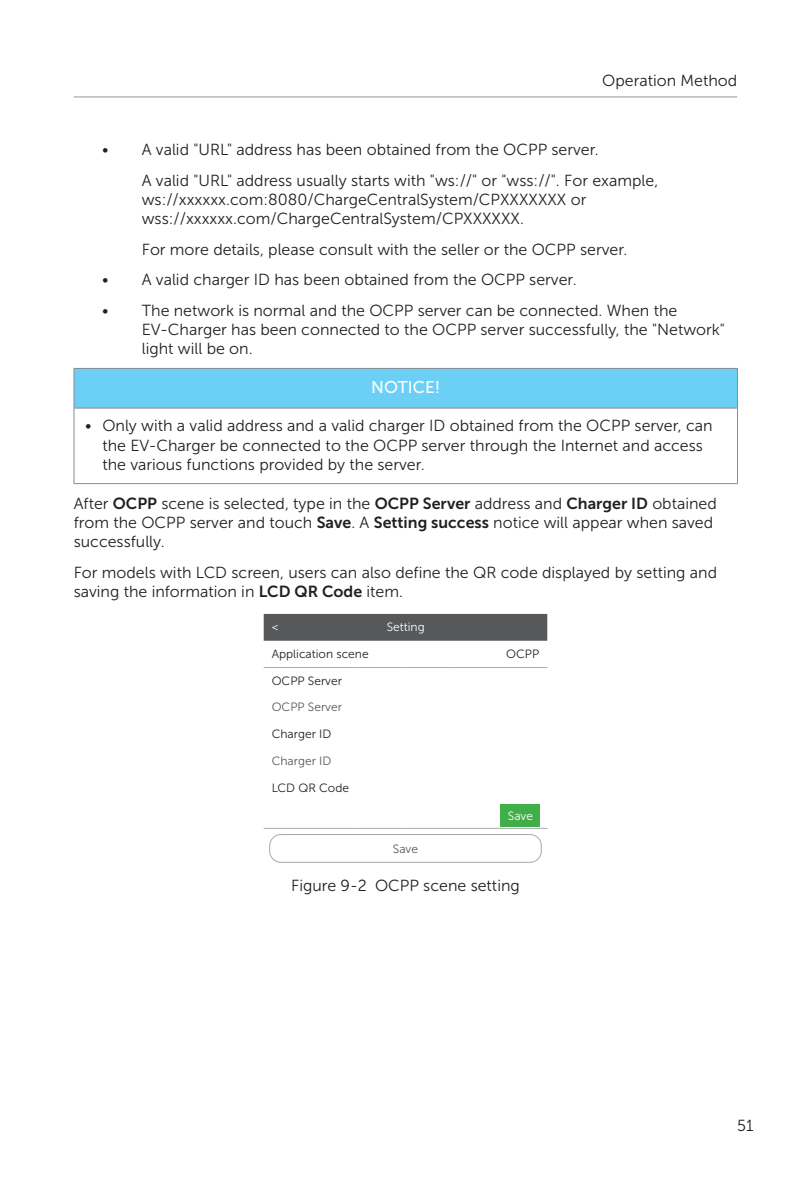
<style>
.page{position:relative;width:811px;height:1191px;background:#fff}
.page>*{position:absolute;margin:0;border:0;box-sizing:border-box;transform-origin:0 0}
.t1{font:17px "Museo Sans 500";color:#fff}
.t2{font:16px/19.2px "Museo Sans 300";color:#231f20}
.t3{font:12px "Museo Sans 300";color:#231f20}
.t4{font:12px "Museo Sans 300";color:#57585a}
.t5{font:12px "Museo Sans 300";color:#fff}
.s1{font-family:"Museo Sans 700"}
</style>
<div class="page">
<hr style="left:74px;top:97px;width:663px;height:1px;background:#939598">
<div style="left:74px;top:368px;width:663px;height:40px;background:#6bcff6"></div>
<hr style="left:74px;top:368px;width:664px;height:1px;background:#888b91">
<hr style="left:74px;top:369px;width:1px;height:39px;background:#888b91">
<hr style="left:737px;top:369px;width:1px;height:39px;background:#888b91">
<hr style="left:74px;top:408px;width:664px;height:1px;background:#888b91">
<hr style="left:74px;top:408px;width:1px;height:75px;background:#888b91">
<hr style="left:737px;top:408px;width:1px;height:75px;background:#888b91">
<hr style="left:74px;top:483px;width:664px;height:1px;background:#888b91">
<div style="left:264px;top:614px;width:283px;height:27px;background:#57585a"></div>
<hr style="left:264px;top:667px;width:94px;height:1px;background:#a8a9ad">
<hr style="left:358px;top:667px;width:42px;height:1px;background:#a8a9ad">
<hr style="left:400px;top:667px;width:53px;height:1px;background:#a8a9ad">
<hr style="left:453px;top:667px;width:94px;height:1px;background:#a8a9ad">
<hr style="left:264px;top:828px;width:94px;height:1px;background:#a8a9ad">
<hr style="left:358px;top:828px;width:42px;height:1px;background:#a8a9ad">
<hr style="left:400px;top:828px;width:53px;height:1px;background:#a8a9ad">
<hr style="left:453px;top:828px;width:94px;height:1px;background:#a8a9ad">
<div style="left:269px;top:834px;width:273px;height:29px;border:1px solid #a8a9ad;border-radius:11px"></div>
<div style="left:501px;top:804px;width:39px;height:22px;background:#40ae49"></div>
<p class="t2" style="left:602px;top:71px;width:136px">Operation Method</p>
<p class="t2" style="left:142px;top:135px;width:518px;line-height:30.6px;text-indent:-40px">• A valid "URL" address has been obtained from the OCPP server.<br>A valid "URL" address usually starts with "ws://" or "wss://". For example,</p>
<p class="t2" style="left:142px;top:190px;width:446px">ws://xxxxxx.com:8080/ChargeCentralSystem/CPXXXXXXX or wss://xxxxxx.com/ChargeCentralSystem/CPXXXXXX.</p>
<p class="t2" style="left:142px;top:240px;width:487px">For more details, please consult with the seller or the OCPP server.</p>
<p class="t2" style="left:102px;top:270px;width:476px">• A valid charger ID has been obtained from the OCPP server.</p>
<p class="t2" style="left:142px;top:301px;width:584px;text-indent:-40px">• The network is normal and the OCPP server can be connected. When the<br>EV-Charger has been connected to the OCPP server successfully, the "Network" light will be on.</p>
<p class="t1" style="left:371px;top:378px;width:71px">NOTICE!</p>
<p class="t2" style="left:102px;top:416px;width:612px;text-indent:-17px">• Only with a valid address and a valid charger ID obtained from the OCPP server, can the EV-Charger be connected to the OCPP server through the Internet and access the various functions provided by the server.</p>
<p class="t2" style="left:74px;top:494px;width:644px">After <span class="s1">OCPP</span> scene is selected, type in the <span class="s1">OCPP Server</span> address and <span class="s1">Charger ID</span> obtained from the OCPP server and touch <span class="s1">Save</span>. A <span class="s1">Setting success</span> notice will appear when saved successfully.</p>
<p class="t2" style="left:74px;top:563px;width:645px">For models with LCD screen, users can also define the QR code displayed by setting and saving the information in <span class="s1">LCD QR Code</span> item.</p>
<p class="t5" style="left:272px;top:620px;width:8px">&lt;</p>
<p class="t5" style="left:387px;top:620px;width:40px">Setting</p>
<p class="t3" style="left:272px;top:647px;width:98px">Application scene</p>
<p class="t3" style="left:506px;top:647px;width:34px">OCPP</p>
<p class="t3" style="left:272px;top:674px;width:72px">OCPP Server</p>
<p class="t4" style="left:272px;top:700px;width:72px">OCPP Server</p>
<p class="t3" style="left:272px;top:727px;width:61px">Charger ID</p>
<p class="t4" style="left:272px;top:754px;width:61px">Charger ID</p>
<p class="t3" style="left:272px;top:781px;width:79px">LCD QR Code</p>
<p class="t4" style="left:393px;top:842px;width:27px">Save</p>
<p class="t5" style="left:508px;top:809px;width:27px">Save</p>
<p class="t2" style="left:291px;top:876px;width:230px">Figure 9-2 OCPP scene setting</p>
<p class="t2" style="left:737px;top:1115px;width:18px">51</p>
</div>
